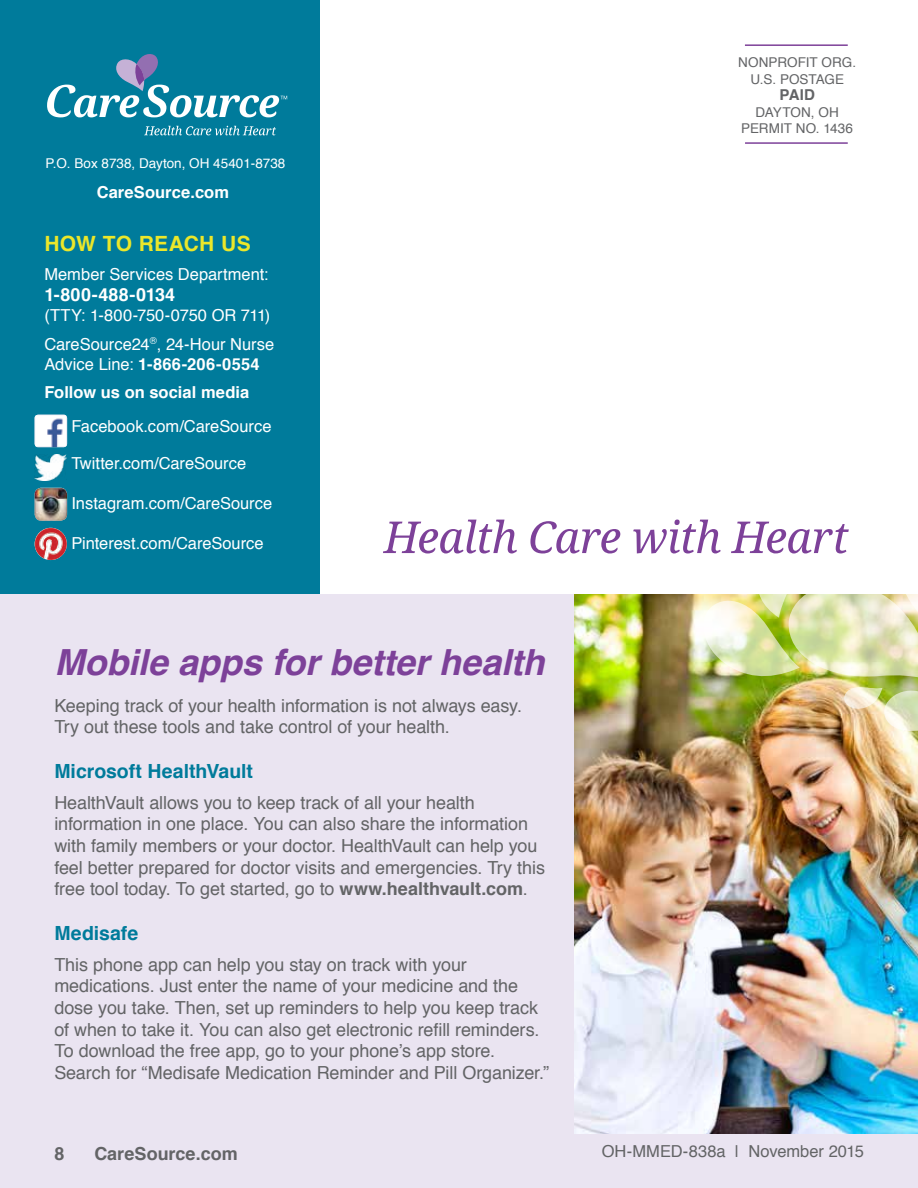
<style>
.page{position:relative;width:918px;height:1188px;background:#fff}
.page>*{position:absolute;margin:0;border:0;box-sizing:border-box;transform-origin:0 0}
.t1{font:italic 700 36px "Helvetica";letter-spacing:-.005em;color:#7d4199}
.t2{font:700 21px "Helvetica";letter-spacing:.015em;color:#ebe72a}
.t3{font:700 19.5px "Helvetica";letter-spacing:-.005em;color:#007b9b}
.t4{font:18px/21.6px "Helvetica";letter-spacing:-.005em;color:#636466}
.t5{font:700 18px "Helvetica";color:#636466}
.t6{font:700 18px "Helvetica";letter-spacing:.01em;color:#fff}
.t7{font:16.5px/28.8px "Helvetica";color:#fff}
.t8{font:700 16.5px/28.8px "Helvetica";letter-spacing:.005em;color:#fff}
.t9{font:16.5px "Helvetica";color:#636466}
.t10{font:700 15px "Helvetica";color:#636466}
.t11{font:13.5px/16.5px "Helvetica";color:#636466;text-align:center}
.t12{font:13.5px "Helvetica";color:#fff}
.s1{font-weight:400}
.s2{font-weight:700}
</style>
<div class="page">
<div style="left:0;top:594px;width:918px;height:594px;background:#eae4f1"></div>
<div style="left:0;top:0;width:319px;height:594px;background:#007b9b"></div>
<svg style="left:144px;top:126px;width:132px;height:9px"></svg>
<svg style="left:47px;top:54px;width:240px;height:63px"></svg>
<svg style="left:383px;top:520px;width:134px;height:34px"></svg>
<svg style="left:530px;top:521px;width:90px;height:33px"></svg>
<img style="left:35px;top:415px;width:32px;height:32px">
<img style="left:35px;top:488px;width:32px;height:33px">
<img style="left:35px;top:528px;width:32px;height:32px;border-radius:16px">
<img style="left:34px;top:454px;width:33px;height:27px">
<img style="left:574px;top:594px;width:344px;height:540px">
<img style="left:633px;top:520px;width:285px;height:216px">
<hr style="left:745px;top:44px;width:103px;height:2px;background:#7d4199">
<hr style="left:745px;top:142px;width:103px;height:2px;background:#7d4199">
<p class="t12" style="left:45px;top:152px;width:241px">P.O. Box 8738, Dayton, OH 45401-8738</p>
<p class="t8" style="left:97px;top:178px;width:134px">CareSource.com</p>
<p class="t2" style="left:44px;top:226px;width:208px">HOW TO REACH US</p>
<p class="t7" style="left:44px;top:260px;width:226px">Member Services Department:</p>
<p class="t6" style="left:44px;top:280px;width:132px">1-800-488-0134</p>
<p class="t7" style="left:44px;top:301px;width:231px">(TTY: 1-800-750-0750 OR 711)<br>CareSource24<sup>®</sup>, 24-Hour Nurse</p>
<p class="t8" style="left:44px;top:350px;width:217px"><span class="s1">Advice Line:</span> 1-866-206-0554<br>Follow us on social media</p>
<p class="t7" style="left:71px;top:412px;width:202px">Facebook.com/CareSource</p>
<p class="t7" style="left:71px;top:450px;width:177px">Twitter.com/CareSource</p>
<p class="t7" style="left:71px;top:489px;width:203px">Instagram.com/CareSource</p>
<p class="t7" style="left:71px;top:529px;width:194px">Pinterest.com/CareSource</p>
<h1 class="t1" style="left:54px;top:633px;width:492px">Mobile apps for better health</h1>
<p class="t4" style="left:54px;top:695px;width:469px">Keeping track of your health information is not always easy.<br>Try out these tools and take control of your health.</p>
<p class="t3" style="left:54px;top:756px;width:200px">Microsoft HealthVault</p>
<p class="t4" style="left:54px;top:792px;width:492px">HealthVault allows you to keep track of all your health information in one place. You can also share the information with family members or your doctor. HealthVault can help you feel better prepared for doctor visits and emergencies. Try this free tool today. To get started, go to <span class="s2">www.healthvault.com</span>.</p>
<p class="t3" style="left:54px;top:918px;width:85px">Medisafe</p>
<p class="t4" style="left:54px;top:954px;width:496px">This phone app can help you stay on track with your medications. Just enter the name of your medicine and the dose you take. Then, set up reminders to help you keep track of when to take it. You can also get electronic refill reminders.<br>To download the free app, go to your phone’s app store.<br>Search for “Medisafe Medication Reminder and Pill Organizer.”</p>
<p class="t5" style="left:54px;top:1139px;width:12px">8</p>
<p class="t5" style="left:94px;top:1139px;width:145px">CareSource.com</p>
<p class="t11" style="left:738px;top:55px;width:119px">NONPROFIT ORG.<br>U.S. POSTAGE</p>
<p class="t10" style="left:780px;top:83px;width:37px">PAID</p>
<p class="t11" style="left:741px;top:104px;width:113px">DAYTON, OH<br>PERMIT NO. 1436</p>
<p class="t9" style="left:602px;top:1139px;width:264px">OH-MMED-838a | November 2015</p>
</div>
